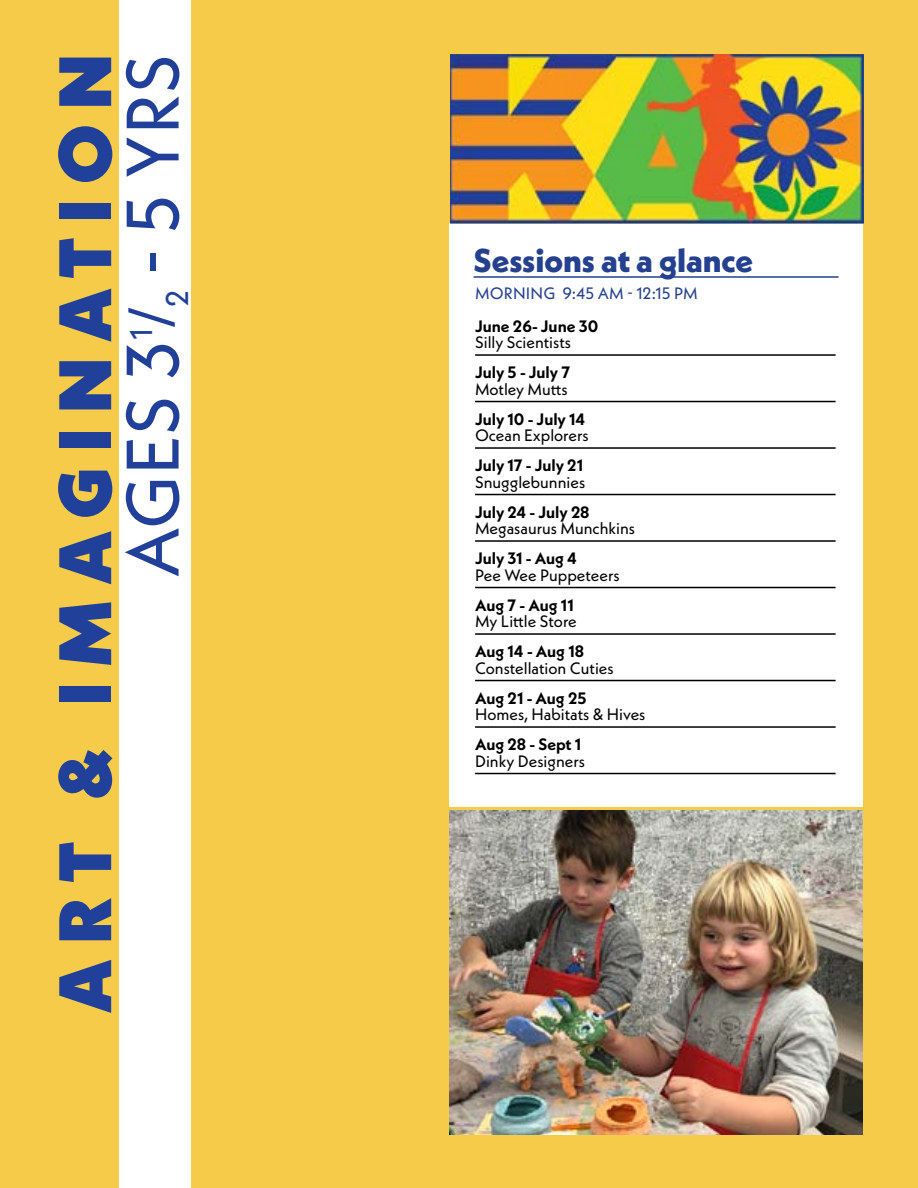
<style>
.page{position:relative;width:918px;height:1188px;background:#fff}
.page>*{position:absolute;margin:0;border:0;box-sizing:border-box;transform-origin:0 0}
.t1{font:900 74.1px "Neue Kabel";letter-spacing:.21em;color:#214099}
.t2{font:74.1px "Neue Kabel";color:#214099}
.t3{font:800 33px "Neue Kabel";color:#25408f}
.t4{font:31.5px "Neue Kabel";color:#214099}
.t5{font:16.5px "Neue Kabel";color:#000}
.t6{font:700 16.5px "Neue Kabel";color:#000}
.t7{font:16.5px "Neue Kabel";letter-spacing:.01em;color:#25408f}
.s1{font-size:53.85px}
</style>
<div class="page">
<div style="left:192px;top:0;width:726px;height:1188px;background:#f5cb49"></div>
<img style="left:449px;top:810px;width:413px;height:325px">
<div style="left:0;top:0;width:118px;height:1188px;background:#f5cb49"></div>
<div style="left:450px;top:223px;width:413px;height:584px;background:#fff"></div>
<hr style="left:475px;top:354px;width:361px;height:2px;background:#000">
<hr style="left:475px;top:401px;width:361px;height:1px;background:#000">
<hr style="left:475px;top:447px;width:361px;height:2px;background:#000">
<hr style="left:475px;top:494px;width:361px;height:1px;background:#000">
<hr style="left:475px;top:540px;width:361px;height:2px;background:#000">
<hr style="left:475px;top:587px;width:361px;height:1px;background:#000">
<hr style="left:475px;top:633px;width:361px;height:2px;background:#000">
<hr style="left:475px;top:680px;width:361px;height:1px;background:#000">
<hr style="left:475px;top:726px;width:361px;height:2px;background:#000">
<hr style="left:475px;top:773px;width:361px;height:1px;background:#000">
<hr style="left:474px;top:276px;width:365px;height:2px;background:#25408f">
<img style="left:450px;top:54px;width:414px;height:169px">
<h1 class="t1" style="left:38px;top:1013px;width:961px;rotate:-90deg">ART &amp; IMAGINATION</h1>
<h1 class="t2" style="left:105px;top:275px;width:222px;rotate:-90deg">- 5 YRS</h1>
<h3 class="t4" style="left:139px;top:340px;width:52px;rotate:-90deg">1<span class="s1">/</span>2</h3>
<h1 class="t2" style="left:105px;top:578px;width:239px;rotate:-90deg">AGES 3</h1>
<h2 class="t3" style="left:474px;top:239px;width:281px">Sessions at a glance</h2>
<p class="t7" style="left:475px;top:282px;width:224px">MORNING 9:45 AM - 12:15 PM</p>
<p class="t6" style="left:475px;top:316px;width:125px">June 26- June 30</p>
<p class="t5" style="left:475px;top:332px;width:98px">Silly Scientists</p>
<p class="t6" style="left:475px;top:362px;width:97px">July 5 - July 7</p>
<p class="t5" style="left:475px;top:378px;width:94px">Motley Mutts</p>
<p class="t6" style="left:475px;top:409px;width:112px">July 10 - July 14</p>
<p class="t5" style="left:475px;top:425px;width:115px">Ocean Explorers</p>
<p class="t6" style="left:475px;top:455px;width:110px">July 17 - July 21</p>
<p class="t5" style="left:475px;top:471px;width:112px">Snugglebunnies</p>
<p class="t6" style="left:475px;top:502px;width:116px">July 24 - July 28</p>
<p class="t5" style="left:475px;top:518px;width:162px">Megasaurus Munchkins</p>
<p class="t6" style="left:475px;top:548px;width:104px">July 31 - Aug 4</p>
<p class="t5" style="left:475px;top:564px;width:146px">Pee Wee Puppeteers</p>
<p class="t6" style="left:475px;top:595px;width:100px">Aug 7 - Aug 11</p>
<p class="t5" style="left:475px;top:611px;width:103px">My Little Store</p>
<p class="t6" style="left:475px;top:641px;width:110px">Aug 14 - Aug 18</p>
<p class="t5" style="left:475px;top:657px;width:140px">Constellation Cuties</p>
<p class="t6" style="left:475px;top:687px;width:113px">Aug 21 - Aug 25</p>
<p class="t5" style="left:475px;top:704px;width:172px">Homes, Habitats &amp; Hives</p>
<p class="t6" style="left:475px;top:734px;width:108px">Aug 28 - Sept 1</p>
<p class="t5" style="left:475px;top:750px;width:112px">Dinky Designers</p>
</div>
